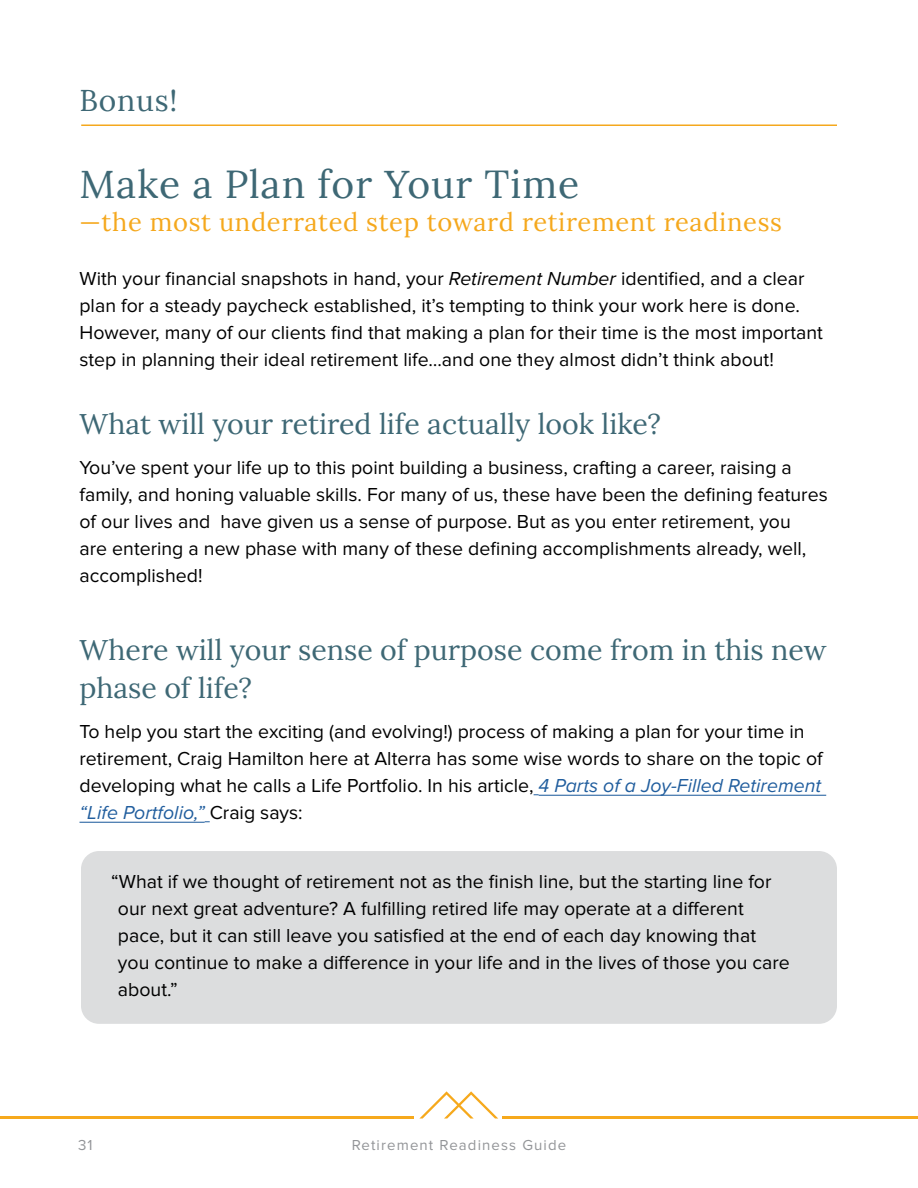
<style>
.page{position:relative;width:918px;height:1188px;background:#fff}
.page>*{position:absolute;margin:0;border:0;box-sizing:border-box;transform-origin:0 0}
.t1{font:39px "Lora";letter-spacing:.025em;color:#3e6875}
.t2{font:30px "Lora";letter-spacing:.025em;color:#3e6875}
.t3{font:28.5px/37.5px "Lora";color:#3e6875}
.t4{font:25.5px "Lora";letter-spacing:.025em;color:#f5a81d}
.t5{font:19.5px/27px "Proxima Nova";color:#000}
.t6{font:15px "Proxima Nova";letter-spacing:.075em;color:#939598}
.s1{font-style:italic}
.s2{font-style:italic;color:#215e9e}
</style>
<div class="page">
<svg style="left:419px;top:1091px;width:79px;height:28px"></svg>
<hr style="left:0;top:1117px;width:414px;height:2px;background:#f6a91c">
<hr style="left:502px;top:1117px;width:416px;height:2px;background:#f6a91c">
<hr style="left:539px;top:795px;width:287px;height:1px;background:#215e9e">
<hr style="left:80px;top:822px;width:125px;height:1px;background:#215e9e">
<hr style="left:81px;top:124px;width:756px;height:2px;background:#f5a81d">
<div style="left:81px;top:851px;width:756px;height:173px;background:#dcddde;border-radius:18px"></div>
<h2 class="t2" style="left:80px;top:78px;width:99px">Bonus!</h2>
<h1 class="t1" style="left:80px;top:155px;width:501px">Make a Plan for Your Time</h1>
<h3 class="t4" style="left:80px;top:203px;width:704px">—the most underrated step toward retirement readiness</h3>
<p class="t5" style="left:80px;top:266px;width:745px">With your financial snapshots in hand, your <span class="s1">Retirement Number</span> identified, and a clear plan for a steady paycheck established, it’s tempting to think your work here is done.<br>However, many of our clients find that making a plan for their time is the most important step in planning their ideal retirement life…and one they almost didn’t think about!</p>
<h3 class="t3" style="left:80px;top:403px;width:583px">What will your retired life actually look like?</h3>
<p class="t5" style="left:80px;top:455px;width:750px">You’ve spent your life up to this point building a business, crafting a career, raising a family, and honing valuable skills. For many of us, these have been the defining features of our lives and have given us a sense of purpose. But as you enter retirement, you<br>are entering a new phase with many of these defining accomplishments already, well, accomplished!</p>
<h3 class="t3" style="left:80px;top:629px;width:749px">Where will your sense of purpose come from in this new phase of life?</h3>
<p class="t5" style="left:80px;top:719px;width:745px">To help you start the exciting (and evolving!) process of making a plan for your time in retirement, Craig Hamilton here at Alterra has some wise words to share on the topic of developing what he calls a Life Portfolio. In his article, <span class="s2">4 Parts of a Joy-Filled Retirement “Life Portfolio,”</span> Craig says:</p>
<p class="t5" style="left:118px;top:869px;width:673px;text-indent:-7px">“What if we thought of retirement not as the finish line, but the starting line for our next great adventure? A fulfilling retired life may operate at a different pace, but it can still leave you satisfied at the end of each day knowing that you continue to make a difference in your life and in the lives of those you care about.”</p>
<p class="t6" style="left:78px;top:1137px;width:16px">31</p>
<p class="t6" style="left:352px;top:1137px;width:216px">Retirement Readiness Guide</p>
</div>
